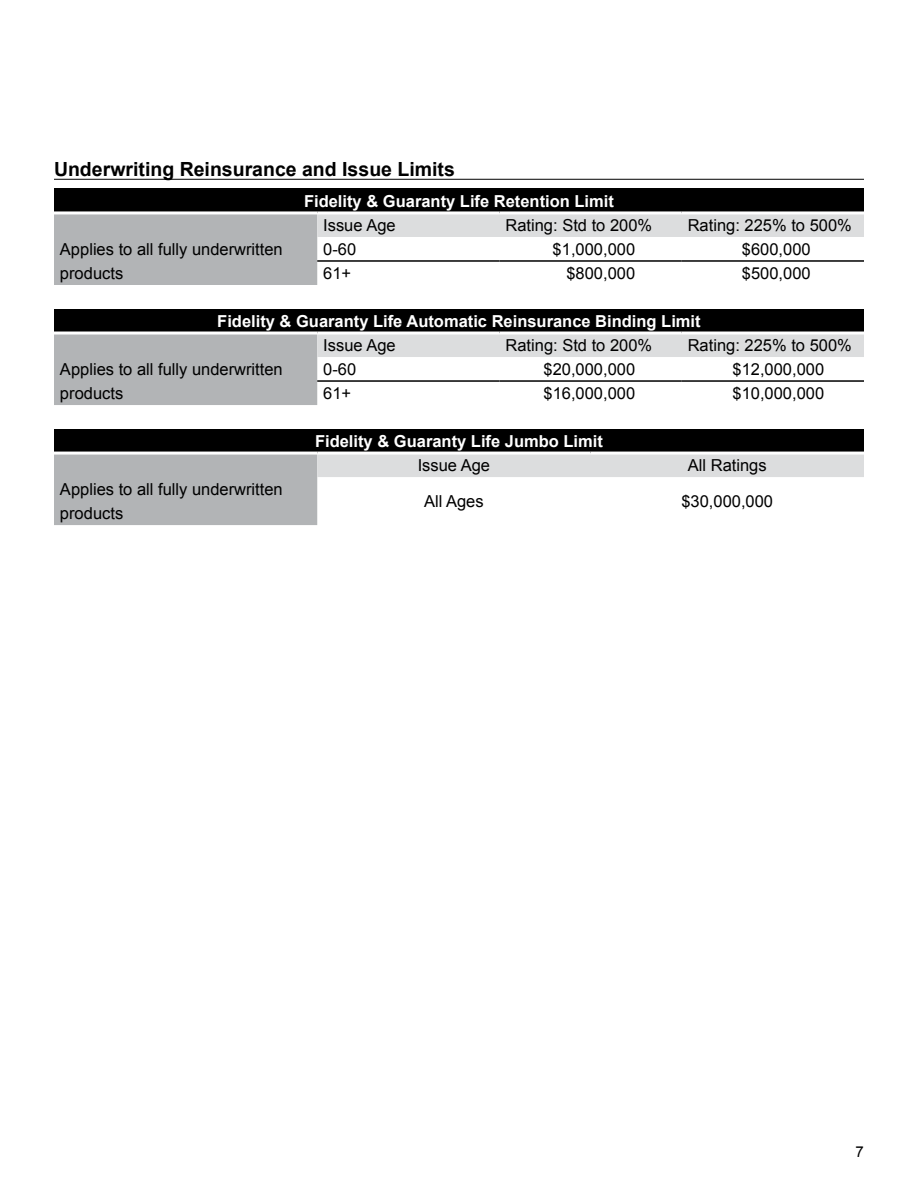
<style>
.page{position:relative;width:918px;height:1188px;background:#fff}
.page>*{position:absolute;margin:0;border:0;box-sizing:border-box;transform-origin:0 0}
.t1{font:700 19.5px "Arial";color:#000}
.t2{font:16.5px/24px "Arial";color:#000}
.t3{font:700 16.5px "Arial";color:#fff}
.t4{font:15px "Arial";color:#000}
</style>
<div class="page">
<hr style="left:54px;top:179px;width:810px;height:1px;background:#000">
<div style="left:54px;top:189px;width:810px;height:24px;background:#000"></div>
<svg style="left:54px;top:214px;width:810px;height:71px"></svg>
<hr style="left:54px;top:211px;width:263px;height:3px;background:#fff">
<hr style="left:317px;top:211px;width:183px;height:3px;background:#fff">
<hr style="left:500px;top:211px;width:182px;height:3px;background:#fff">
<hr style="left:682px;top:211px;width:182px;height:3px;background:#fff">
<hr style="left:317px;top:260px;width:183px;height:2px;background:#000">
<hr style="left:500px;top:260px;width:182px;height:2px;background:#000">
<hr style="left:682px;top:260px;width:182px;height:2px;background:#000">
<div style="left:54px;top:309px;width:810px;height:24px;background:#000"></div>
<svg style="left:54px;top:335px;width:810px;height:70px"></svg>
<hr style="left:54px;top:332px;width:263px;height:3px;background:#fff">
<hr style="left:317px;top:332px;width:183px;height:3px;background:#fff">
<hr style="left:500px;top:332px;width:182px;height:3px;background:#fff">
<hr style="left:682px;top:332px;width:182px;height:3px;background:#fff">
<hr style="left:317px;top:380px;width:183px;height:2px;background:#000">
<hr style="left:500px;top:380px;width:182px;height:2px;background:#000">
<hr style="left:682px;top:380px;width:182px;height:2px;background:#000">
<div style="left:54px;top:429px;width:810px;height:24px;background:#000"></div>
<svg style="left:54px;top:455px;width:810px;height:70px"></svg>
<hr style="left:54px;top:452px;width:263px;height:3px;background:#fff">
<hr style="left:317px;top:452px;width:274px;height:3px;background:#fff">
<hr style="left:591px;top:452px;width:273px;height:3px;background:#fff">
<p class="t1" style="left:54px;top:157px;width:402px">Underwriting Reinsurance and Issue Limits</p>
<p class="t3" style="left:304px;top:190px;width:311px">Fidelity &amp; Guaranty Life Retention Limit</p>
<p class="t2" style="left:323px;top:213px;width:74px">Issue Age</p>
<p class="t2" style="left:505px;top:213px;width:148px">Rating: Std to 200%</p>
<p class="t2" style="left:688px;top:213px;width:166px">Rating: 225% to 500%</p>
<p class="t2" style="left:60px;top:237px;width:224px">Applies to all fully underwritten products</p>
<p class="t2" style="left:323px;top:237px;width:35px">0-60</p>
<p class="t2" style="left:553px;top:237px;width:84px">$1,000,000</p>
<p class="t2" style="left:742px;top:237px;width:70px">$600,000</p>
<p class="t2" style="left:323px;top:261px;width:29px">61+</p>
<p class="t2" style="left:566px;top:261px;width:70px">$800,000</p>
<p class="t2" style="left:742px;top:261px;width:70px">$500,000</p>
<p class="t3" style="left:217px;top:310px;width:485px">Fidelity &amp; Guaranty Life Automatic Reinsurance Binding Limit</p>
<p class="t2" style="left:323px;top:333px;width:74px">Issue Age</p>
<p class="t2" style="left:505px;top:333px;width:148px">Rating: Std to 200%</p>
<p class="t2" style="left:688px;top:333px;width:166px">Rating: 225% to 500%</p>
<p class="t2" style="left:60px;top:357px;width:224px">Applies to all fully underwritten products</p>
<p class="t2" style="left:323px;top:357px;width:35px">0-60</p>
<p class="t2" style="left:543px;top:357px;width:93px">$20,000,000</p>
<p class="t2" style="left:733px;top:357px;width:93px">$12,000,000</p>
<p class="t2" style="left:323px;top:381px;width:29px">61+</p>
<p class="t2" style="left:543px;top:381px;width:93px">$16,000,000</p>
<p class="t2" style="left:733px;top:381px;width:93px">$10,000,000</p>
<p class="t3" style="left:315px;top:430px;width:289px">Fidelity &amp; Guaranty Life Jumbo Limit</p>
<p class="t2" style="left:418px;top:453px;width:74px">Issue Age</p>
<p class="t2" style="left:688px;top:453px;width:80px">All Ratings</p>
<p class="t2" style="left:60px;top:477px;width:224px">Applies to all fully underwritten products</p>
<p class="t2" style="left:424px;top:489px;width:61px">All Ages</p>
<p class="t2" style="left:681px;top:489px;width:93px">$30,000,000</p>
<p class="t4" style="left:856px;top:1142px;width:10px">7</p>
</div>
